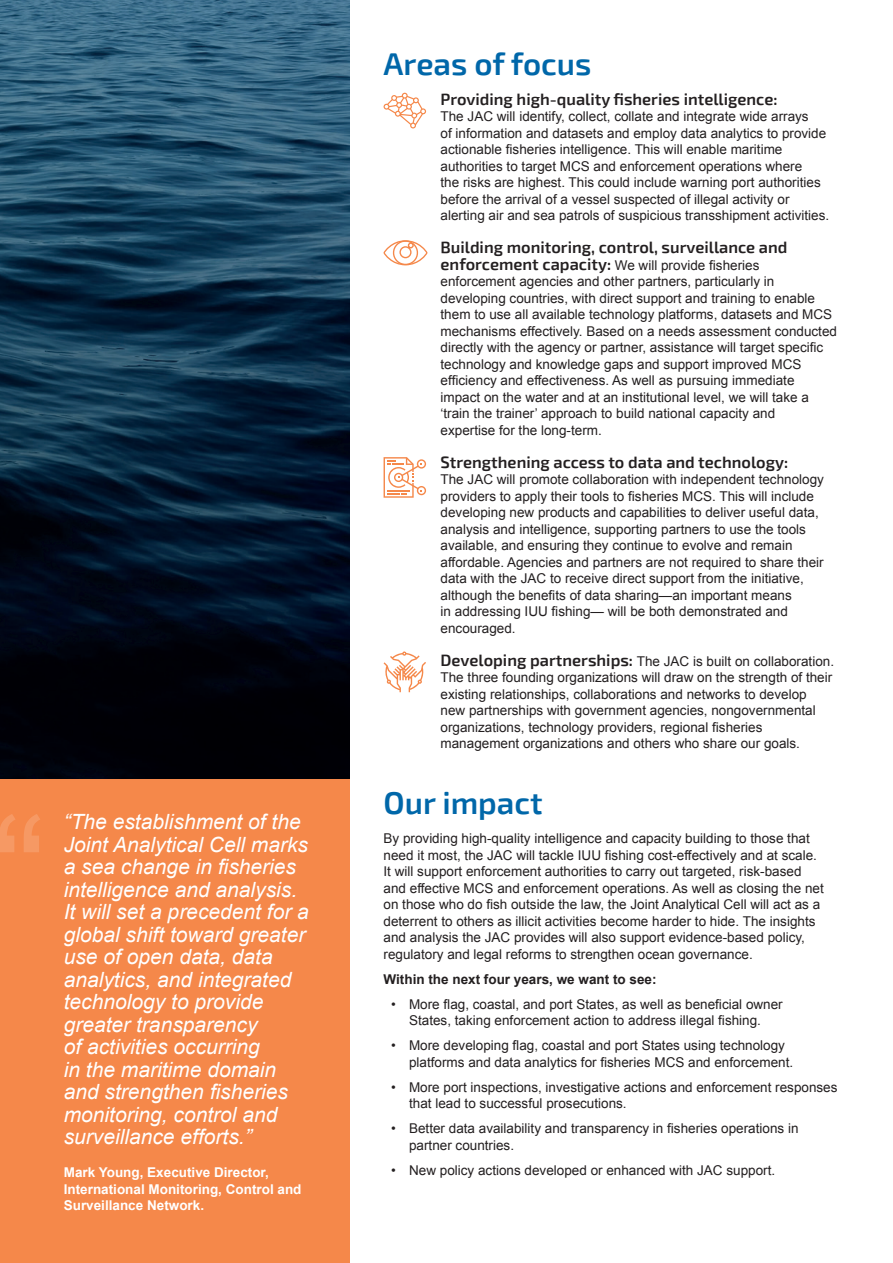
<style>
.page{position:relative;width:893px;height:1263px;background:#fff}
.page>*{position:absolute;margin:0;border:0;box-sizing:border-box;transform-origin:0 0}
.t1{font:600 31.5px "Exo 2";color:#0067a9}
.Intro{font:italic 21px/22.5px "Arial";color:#fff}
.t2{font:600 16.5px "Exo 2";color:#231f20}
.t3{font:13.5px/16.5px "Arial";color:#231f20}
.Intro-2{font:700 13.5px/16.5px "Arial";color:#fff}
.t4{font:700 13.5px "Arial";color:#231f20}
.s1{font-family:"Exo 2";font-weight:600;font-size:16.5px}
.s2{font-style:italic;color:#fff}
</style>
<div class="page">
<img style="left:0;top:0;width:350px;height:779px">
<div style="left:0;top:780px;width:350px;height:483px;background:#f5884a"></div>
<svg style="left:0;top:814px;width:40px;height:38px"></svg>
<svg style="left:384px;top:93px;width:42px;height:35px"></svg>
<svg style="left:383px;top:240px;width:45px;height:26px"></svg>
<svg style="left:384px;top:457px;width:42px;height:41px"></svg>
<svg style="left:384px;top:651px;width:42px;height:41px"></svg>
<p class="Intro" style="left:64px;top:811px;width:247px">“The establishment of the<br>Joint Analytical Cell marks a sea change in fisheries intelligence and analysis.<br>It will set a precedent for a global shift toward greater use of open data, data analytics, and integrated technology to provide greater transparency<br>of activities occurring<br>in the maritime domain and strengthen fisheries monitoring, control and surveillance efforts.”</p>
<p class="Intro-2" style="left:64px;top:1165px;width:239px">Mark Young, Executive Director,<br>International Monitoring, Control and<br>Surveillance Network.</p>
<h2 class="t1" style="left:384px;top:46px;width:209px">Areas of focus</h2>
<p class="t2" style="left:441px;top:89px;width:338px">Providing high-quality fisheries intelligence:</p>
<p class="t3" style="left:441px;top:108px;width:390px">The JAC will identify, collect, collate and integrate wide arrays<br>of information and datasets and employ data analytics to provide actionable fisheries intelligence. This will enable maritime authorities to target MCS and enforcement operations where<br>the risks are highest. This could include warning port authorities before the arrival of a vessel suspected of illegal activity or alerting air and sea patrols of suspicious transshipment activities.</p>
<p class="t2" style="left:441px;top:238px;width:348px">Building monitoring, control, surveillance and</p>
<p class="t3" style="left:441px;top:257px;width:398px"><span class="s1">enforcement capacity:</span> We will provide fisheries enforcement agencies and other partners, particularly in developing countries, with direct support and training to enable them to use all available technology platforms, datasets and MCS mechanisms effectively. Based on a needs assessment conducted directly with the agency or partner, assistance will target specific technology and knowledge gaps and support improved MCS efficiency and effectiveness. As well as pursuing immediate impact on the water and at an institutional level, we will take a ‘train the trainer’ approach to build national capacity and<br>expertise for the long-term.</p>
<p class="t2" style="left:441px;top:452px;width:349px">Strengthening access to data and technology:</p>
<p class="t3" style="left:441px;top:471px;width:385px">The JAC will promote collaboration with independent technology providers to apply their tools to fisheries MCS. This will include developing new products and capabilities to deliver useful data, analysis and intelligence, supporting partners to use the tools available, and ensuring they continue to evolve and remain affordable. Agencies and partners are not required to share their data with the JAC to receive direct support from the initiative, although the benefits of data sharing—an important means<br>in addressing IUU fishing— will be both demonstrated and encouraged.</p>
<p class="t3" style="left:441px;top:653px;width:395px"><span class="s1">Developing partnerships:</span> The JAC is built on collaboration.<br>The three founding organizations will draw on the strength of their existing relationships, collaborations and networks to develop new partnerships with government agencies, nongovernmental organizations, technology providers, regional fisheries management organizations and others who share our goals.</p>
<h2 class="t1" style="left:384px;top:784px;width:161px">Our impact</h2>
<p class="t3" style="left:384px;top:830px;width:442px">By providing high-quality intelligence and capacity building to those that need it most, the JAC will tackle IUU fishing cost-effectively and at scale.<br>It will support enforcement authorities to carry out targeted, risk-based and effective MCS and enforcement operations. As well as closing the net on those who do fish outside the law, the Joint Analytical Cell will act as a deterrent to others as illicit activities become harder to hide. The insights and analysis the JAC provides will also support evidence-based policy, regulatory and legal reforms to strengthen ocean governance.</p>
<p class="t4" style="left:384px;top:970px;width:274px">Within the next four years, we want to see:</p>
<p class="t3" style="left:391px;top:996px;width:393px;text-align:center">• More flag, coastal, and port States, as well as beneficial owner<br>States, taking enforcement action to address illegal fishing.</p>
<p class="t3" style="left:409px;top:1037px;width:386px;text-indent:-18px">• More developing flag, coastal and port States using technology platforms and data analytics for fisheries MCS and enforcement.</p>
<p class="t3" style="left:409px;top:1079px;width:430px;text-indent:-18px">• More port inspections, investigative actions and enforcement responses that lead to successful prosecutions.</p>
<p class="t3" style="left:409px;top:1120px;width:391px;text-indent:-18px">• Better data availability and transparency in fisheries operations in partner countries.</p>
<p class="t3" style="left:391px;top:1162px;width:400px">• New policy actions developed or enhanced with JAC support.<span class="s2">riti</span></p>
</div>
